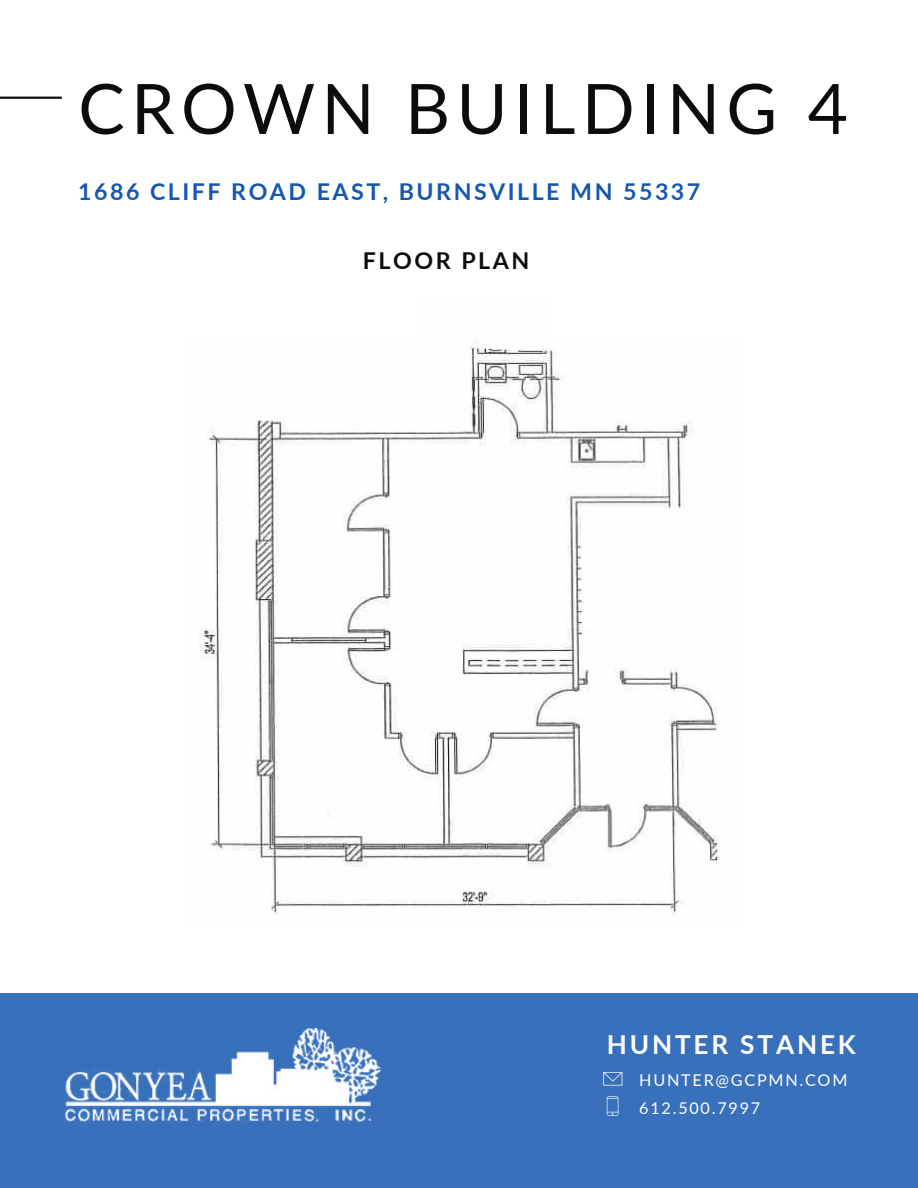
<style>
.page{position:relative;width:918px;height:1188px;background:#fff}
.page>*{position:absolute;margin:0;border:0;box-sizing:border-box;transform-origin:0 0}
.t1{font:69.6px "Lato";letter-spacing:.09em;color:#0c0c0c}
.t2{font:700 26.25px "Lato";letter-spacing:.105em;color:#fff}
.t3{font:700 23.25px "Lato";letter-spacing:.11em;color:#0c0c0c}
.t4{font:700 23.1px "Lato";letter-spacing:.11em;color:#1557af}
.t5{font:16.2px/28.2px "Lato";letter-spacing:.11em;color:#fff}
</style>
<div class="page">
<div style="left:0;top:994px;width:918px;height:194px;background:#3870bb"></div>
<img style="left:64px;top:1028px;width:316px;height:95px">
<svg style="left:603px;top:1072px;width:19px;height:14px"></svg>
<svg style="left:607px;top:1096px;width:11px;height:19px"></svg>
<hr style="left:0;top:97px;width:62px;height:2px;background:#0c0c0c">
<img style="left:199px;top:342px;width:520px;height:573px">
<h1 class="t1" style="left:78px;top:59px;width:771px">CROWN BUILDING 4</h1>
<p class="t4" style="left:78px;top:175px;width:624px">1686 CLIFF ROAD EAST, BURNSVILLE MN 55337</p>
<p class="t3" style="left:363px;top:243px;width:168px">FLOOR PLAN</p>
<p class="t2" style="left:607px;top:1025px;width:251px">HUNTER STANEK</p>
<p class="t5" style="left:639px;top:1066px;width:210px">HUNTER@GCPMN.COM<br>612.500.7997</p>
</div>
